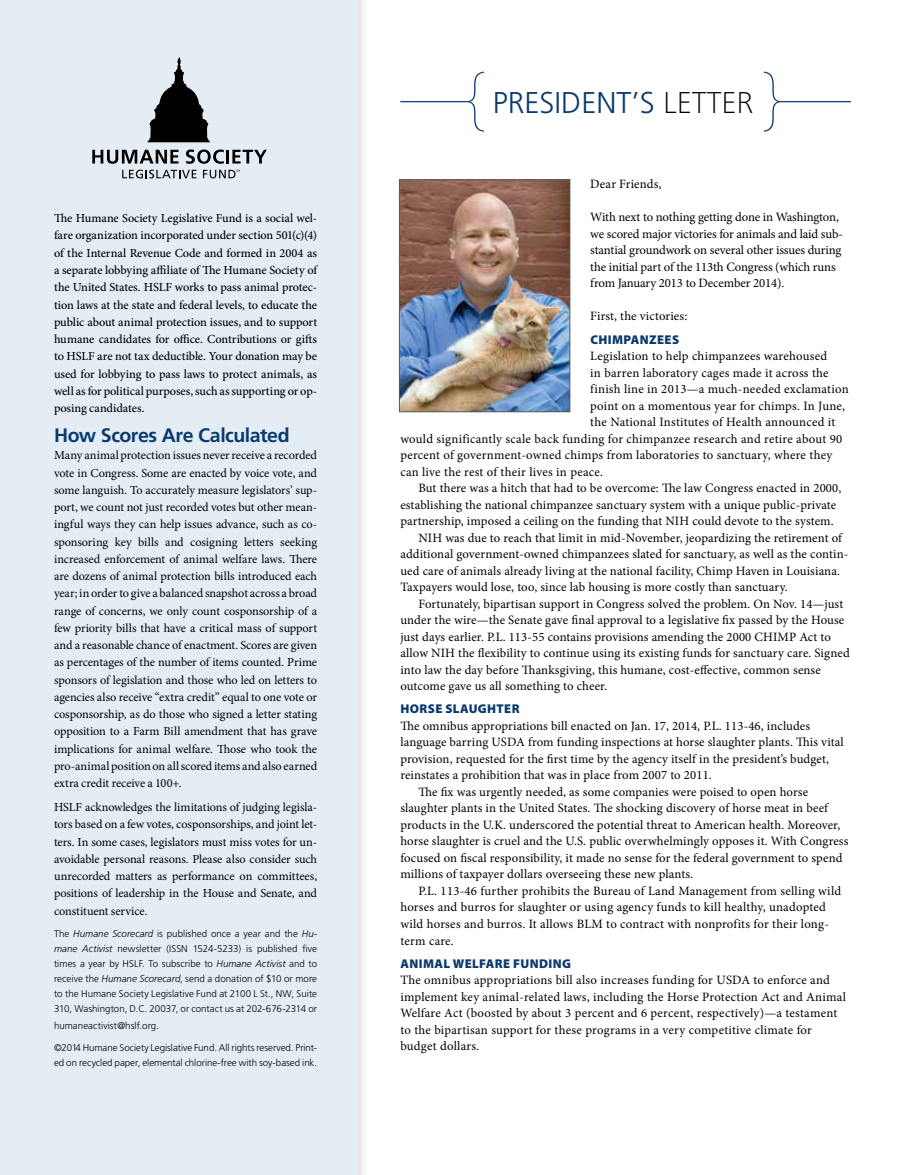
<style>
.page{position:relative;width:905px;height:1175px;background:#fff}
.page>*{position:absolute;margin:0;border:0;box-sizing:border-box;transform-origin:0 0}
.t1{font:300 30px "Frutiger";color:#0a3a6e}
.t2{font:700 19.5px "Frutiger";letter-spacing:-.025em;color:#0a3a6e}
.t3{font:12.75px/16.5px "Minion Pro";letter-spacing:.01em;color:#000}
.t4{font:12.75px/16.5px "Minion Pro";letter-spacing:-.01em;color:#000}
.t5{font:900 12.75px "Myriad Pro";letter-spacing:.03em;color:#0a3a6e}
.t6{font:12.3px/17.2px "Minion Pro";letter-spacing:-.005em;color:#000;text-align:justify}
.t7{font:500 12.3px/17.2px "Minion Pro";letter-spacing:-.005em;color:#000;text-align:justify}
.t8{font:300 9.75px/15px "Frutiger";letter-spacing:-.005em;color:#000;text-align:justify}
.s1{font-style:italic}
.s2{font-family:"Frutiger Neue LT Pro";font-weight:100;color:#000}
</style>
<div class="page">
<div style="left:0;top:0;width:370px;height:1174px;background:#eff1f4"></div>
<div style="left:0;top:0;width:357px;height:1174px;background:#e4edf4"></div>
<img style="left:401px;top:182px;width:167px;height:228px">
<div style="left:399px;top:180px;width:171px;height:232px;border:1px solid #58595b"></div>
<svg style="left:148px;top:57px;width:62px;height:85px"></svg>
<svg style="left:122px;top:170px;width:74px;height:8px"></svg>
<svg style="left:92px;top:150px;width:86px;height:14px"></svg>
<svg style="left:186px;top:149px;width:81px;height:15px"></svg>
<svg style="left:203px;top:170px;width:37px;height:8px"></svg>
<svg style="left:467px;top:72px;width:17px;height:60px"></svg>
<hr style="left:400px;top:101px;width:67px;height:1px;background:#0a3a6e">
<svg style="left:763px;top:72px;width:17px;height:60px"></svg>
<hr style="left:780px;top:101px;width:70px;height:1px;background:#0a3a6e">
<p class="t7" style="left:54px;top:210px;width:265px">The Humane Society Legislative Fund is a social wel&shy;fare organization incorporated under section 501(c)(4) of the Internal Revenue Code and formed in 2004 as a separate lobbying affiliate of The Humane Society of the United States. HSLF works to pass animal protec&shy;tion laws at the state and federal levels, to educate the public about animal protection issues, and to support humane candidates for office. Contributions or gifts to HSLF are not tax deductible. Your donation may be used for lobbying to pass laws to protect animals, as well as for political purposes, such as supporting or op&shy;posing candidates.</p>
<h2 class="t2" style="left:54px;top:424px;width:237px">How Scores Are Calculated</h2>
<p class="t6" style="left:54px;top:447px;width:265px">Many animal protection issues never receive a recorded vote in Congress. Some are enacted by voice vote, and some languish. To accurately measure legislators’ sup&shy;port, we count not just recorded votes but other mean&shy;ingful ways they can help issues advance, such as co&shy;sponsoring key bills and cosigning letters seeking increased enforcement of animal welfare laws. There are dozens of animal protection bills introduced each year; in order to give a balanced snapshot across a broad range of concerns, we only count cosponsorship of a few priority bills that have a critical mass of support and a reasonable chance of enactment. Scores are given as percentages of the number of items counted. Prime sponsors of legislation and those who led on letters to agencies also receive “extra credit” equal to one vote or cosponsorship, as do those who signed a letter stating opposition to a Farm Bill amendment that has grave implications for animal welfare. Those who took the pro-animal position on all scored items and also earned extra credit receive a 100+.</p>
<p class="t6" style="left:54px;top:798px;width:264px">HSLF acknowledges the limitations of judging legisla&shy;tors based on a few votes, cosponsorships, and joint let&shy;ters. In some cases, legislators must miss votes for un&shy;avoidable personal reasons. Please also consider such unrecorded matters as performance on committees, positions of leadership in the House and Senate, and constituent service.</p>
<p class="t8" style="left:54px;top:925px;width:264px">The <span class="s1">Humane Scorecard</span> is published once a year and the <span class="s1">Hu&shy;mane Activist</span> newsletter (ISSN 1524-5233) is published five times a year by HSLF. To subscribe to <span class="s1">Humane Activist</span> and to receive the <span class="s1">Humane Scorecard</span>, send a donation of $10 or more to the Humane Society Legislative Fund at 2100 L St., NW, Suite 310, Washington, D.C. 20037, or contact us at 202-676-2314 or</p>
<p class="t8" style="left:54px;top:1017px;width:106px">humaneactivist@hslf.org.</p>
<p class="t8" style="left:54px;top:1039px;width:264px">©2014 Humane Society Legislative Fund. All rights reserved. Print&shy;ed on recycled paper, elemental chlorine-free with soy-based ink.</p>
<h1 class="t1" style="left:493px;top:85px;width:262px">PRESIDENT’S <span class="s2">LETTER</span></h1>
<p class="t3" style="left:590px;top:176px;width:73px">Dear Friends,</p>
<p class="t4" style="left:590px;top:209px;width:254px">With next to nothing getting done in Washington, we scored major victories for animals and laid sub&shy;stantial groundwork on several other issues during the initial part of the 113th Congress (which runs from January 2013 to December 2014).</p>
<p class="t3" style="left:590px;top:308px;width:98px">First, the victories:</p>
<p class="t5" style="left:590px;top:332px;width:90px">CHIMPANZEES</p>
<p class="t3" style="left:590px;top:348px;width:238px">Legislation to help chimpanzees warehoused</p>
<p class="t3" style="left:590px;top:364px;width:240px">in barren laboratory cages made it across the</p>
<p class="t3" style="left:590px;top:381px;width:260px">finish line in 2013—a much-needed exclamation</p>
<p class="t3" style="left:590px;top:397px;width:256px">point on a momentous year for chimps. In June,</p>
<p class="t3" style="left:590px;top:414px;width:246px">the National Institutes of Health announced it</p>
<p class="t3" style="left:400px;top:430px;width:443px">would significantly scale back funding for chimpanzee research and retire about 90</p>
<p class="t3" style="left:400px;top:447px;width:433px">percent of government-owned chimps from laboratories to sanctuary, where they</p>
<p class="t3" style="left:400px;top:463px;width:204px">can live the rest of their lives in peace.</p>
<p class="t3" style="left:418px;top:480px;width:424px">But there was a hitch that had to be overcome: The law Congress enacted in 2000,</p>
<p class="t3" style="left:400px;top:496px;width:437px">establishing the national chimpanzee sanctuary system with a unique public-private</p>
<p class="t3" style="left:400px;top:513px;width:435px">partnership, imposed a ceiling on the funding that NIH could devote to the system.</p>
<p class="t3" style="left:418px;top:529px;width:425px">NIH was due to reach that limit in mid-November, jeopardizing the retirement of</p>
<p class="t3" style="left:400px;top:546px;width:449px">additional government-owned chimpanzees slated for sanctuary, as well as the contin-</p>
<p class="t3" style="left:400px;top:562px;width:441px">ued care of animals already living at the national facility, Chimp Haven in Louisiana.</p>
<p class="t3" style="left:400px;top:579px;width:389px">Taxpayers would lose, too, since lab housing is more costly than sanctuary.</p>
<p class="t3" style="left:418px;top:595px;width:426px">Fortunately, bipartisan support in Congress solved the problem. On Nov. 14—just</p>
<p class="t3" style="left:400px;top:612px;width:445px">under the wire—the Senate gave final approval to a legislative fix passed by the House</p>
<p class="t3" style="left:400px;top:628px;width:432px">just days earlier. P.L. 113-55 contains provisions amending the 2000 CHIMP Act to</p>
<p class="t3" style="left:400px;top:645px;width:451px">allow NIH the flexibility to continue using its existing funds for sanctuary care. Signed</p>
<p class="t3" style="left:400px;top:661px;width:422px">into law the day before Thanksgiving, this humane, cost-effective, common sense</p>
<p class="t3" style="left:400px;top:678px;width:208px">outcome gave us all something to cheer.</p>
<p class="t5" style="left:400px;top:702px;width:121px">HORSE SLAUGHTER</p>
<p class="t3" style="left:400px;top:717px;width:411px">The omnibus appropriations bill enacted on Jan. 17, 2014, P.L. 113-46, includes</p>
<p class="t3" style="left:400px;top:734px;width:445px">language barring USDA from funding inspections at horse slaughter plants. This vital</p>
<p class="t3" style="left:400px;top:750px;width:430px">provision, requested for the first time by the agency itself in the president’s budget,</p>
<p class="t3" style="left:400px;top:767px;width:313px">reinstates a prohibition that was in place from 2007 to 2011.</p>
<p class="t3" style="left:418px;top:783px;width:391px">The fix was urgently needed, as some companies were poised to open horse</p>
<p class="t3" style="left:400px;top:800px;width:429px">slaughter plants in the United States. The shocking discovery of horse meat in beef</p>
<p class="t3" style="left:400px;top:816px;width:441px">products in the U.K. underscored the potential threat to American health. Moreover,</p>
<p class="t3" style="left:400px;top:833px;width:449px">horse slaughter is cruel and the U.S. public overwhelmingly opposes it. With Congress</p>
<p class="t3" style="left:400px;top:849px;width:443px">focused on fiscal responsibility, it made no sense for the federal government to spend</p>
<p class="t3" style="left:400px;top:866px;width:294px">millions of taxpayer dollars overseeing these new plants.</p>
<p class="t3" style="left:418px;top:882px;width:424px">P.L. 113-46 further prohibits the Bureau of Land Management from selling wild</p>
<p class="t3" style="left:400px;top:899px;width:427px">horses and burros for slaughter or using agency funds to kill healthy, unadopted</p>
<p class="t3" style="left:400px;top:915px;width:430px">wild horses and burros. It allows BLM to contract with nonprofits for their long-</p>
<p class="t3" style="left:400px;top:932px;width:55px">term care.</p>
<p class="t5" style="left:400px;top:956px;width:172px">ANIMAL WELFARE FUNDING</p>
<p class="t3" style="left:400px;top:972px;width:447px">The omnibus appropriations bill also increases funding for USDA to enforce and implement key animal-related laws, including the Horse Protection Act and Animal Welfare Act (boosted by about 3 percent and 6 percent, respectively)—a testament to the bipartisan support for these programs in a very competitive climate for budget dollars.</p>
</div>
